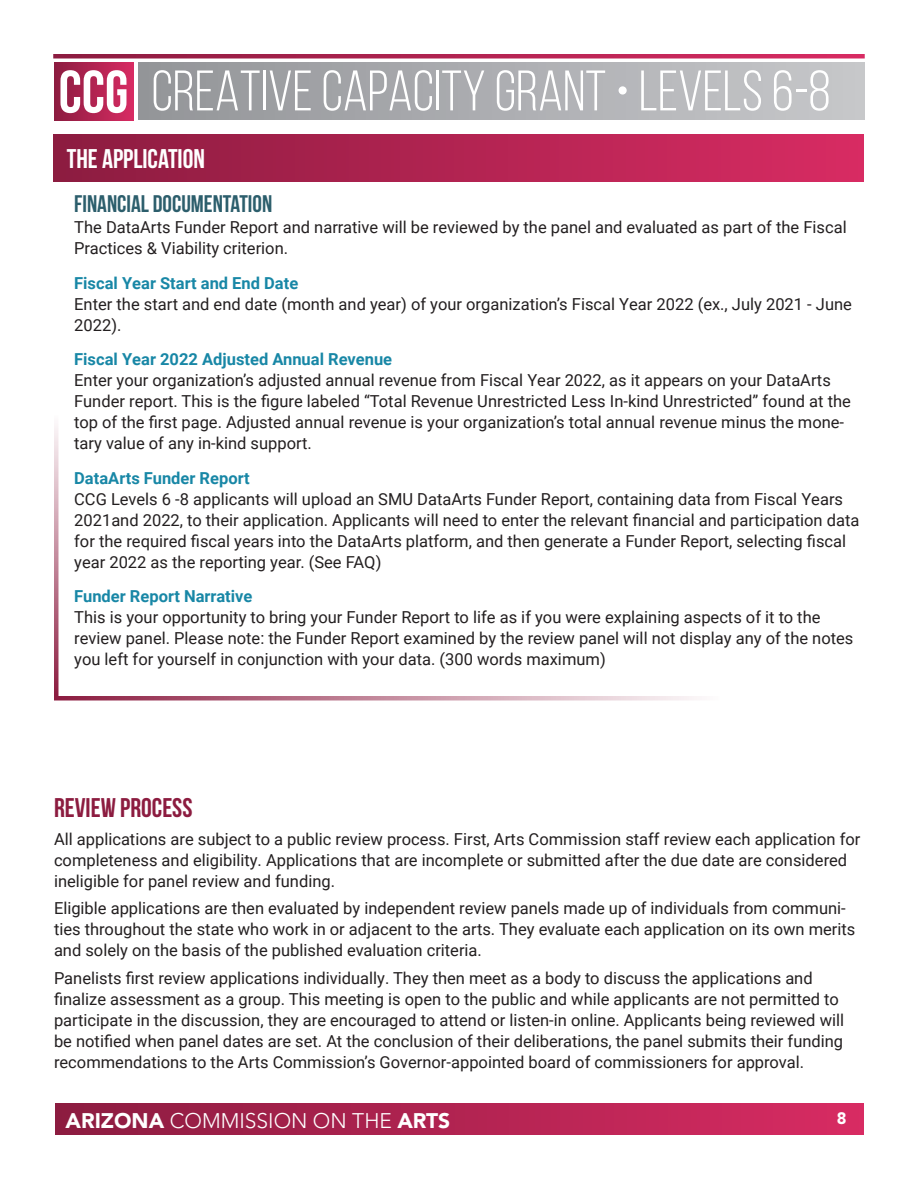
<style>
.page{position:relative;width:918px;height:1188px;background:#fff}
.page>*{position:absolute;margin:0;border:0;box-sizing:border-box;transform-origin:0 0}
.t1{font:57px "Bebas Neue";color:#fff}
.Header_3_white{font:700 27px "Bebas Neue";color:#fff}
.Header_2{font:700 27px "Bebas Neue";color:#8c1c40}
.Header_3{font:700 24px "Bebas Neue";color:#2c5e6c}
.t2{font:300 21px "Avenir LT Std";color:#fff}
.Body_1{font:16.5px/21px "Roboto";color:#231f20}
.Header_5{font:700 16.5px "Roboto";color:#1887a6}
.t3{font:900 16.5px "Avenir LT Std";color:#fff}
.s1{font-weight:700;font-size:60px}
.s2{font-weight:900}
</style>
<div class="page">
<div style="left:138px;top:63px;width:727px;height:57px;background:linear-gradient(to right,#939598,#c7c8ca)"></div>
<div style="left:54px;top:63px;width:79px;height:57px;background:linear-gradient(to right,#8c1c40,#d72b62)"></div>
<div style="left:55px;top:1104px;width:809px;height:31px;background:linear-gradient(to right,#8c1c40,#d82b63)"></div>
<svg style="left:53px;top:54px;width:812px;height:4px;background:#b12351"></svg>
<svg style="left:54px;top:426px;width:4px;height:270px"></svg>
<svg style="left:54px;top:696px;width:640px;height:4px;background:#c2879a"></svg>
<div style="left:53px;top:134px;width:811px;height:48px;background:linear-gradient(to right,#8c1c40,#d82b63)"></div>
<h1 class="t1" style="left:59px;top:60px;width:773px"><span class="s1">CCG</span> CREATIVE CAPACITY GRANT • LEVELS 6-8</h1>
<p class="Header_3_white" style="left:67px;top:144px;width:140px">THE APPLICATION</p>
<p class="Header_3" style="left:74px;top:191px;width:200px">FINANCIAL DOCUMENTATION</p>
<p class="Body_1" style="left:74px;top:217px;width:774px">The DataArts Funder Report and narrative will be reviewed by the panel and evaluated as part of the Fiscal<br>Practices &amp; Viability criterion.</p>
<p class="Header_5" style="left:74px;top:272px;width:226px">Fiscal Year Start and End Date</p>
<p class="Body_1" style="left:74px;top:293px;width:779px">Enter the start and end date (month and year) of your organization’s Fiscal Year 2022 (ex., July 2021 - June<br>2022).</p>
<p class="Header_5" style="left:74px;top:348px;width:319px">Fiscal Year 2022 Adjusted Annual Revenue</p>
<p class="Body_1" style="left:74px;top:370px;width:778px">Enter your organization’s adjusted annual revenue from Fiscal Year 2022, as it appears on your DataArts Funder report. This is the figure labeled “Total Revenue Unrestricted Less In-kind Unrestricted” found at the top of the first page. Adjusted annual revenue is your organization’s total annual revenue minus the mone&shy;tary value of any in-kind support.</p>
<p class="Header_5" style="left:74px;top:467px;width:177px">DataArts Funder Report</p>
<p class="Body_1" style="left:74px;top:488px;width:787px">CCG Levels 6 -8 applicants will upload an SMU DataArts Funder Report, containing data from Fiscal Years 2021and 2022, to their application. Applicants will need to enter the relevant financial and participation data for the required fiscal years into the DataArts platform, and then generate a Funder Report, selecting fiscal year 2022 as the reporting year. (See FAQ)</p>
<p class="Header_5" style="left:74px;top:585px;width:180px">Funder Report Narrative</p>
<p class="Body_1" style="left:74px;top:607px;width:781px">This is your opportunity to bring your Funder Report to life as if you were explaining aspects of it to the review panel. Please note: the Funder Report examined by the review panel will not display any of the notes you left for yourself in conjunction with your data. (300 words maximum)</p>
<p class="Header_2" style="left:54px;top:793px;width:140px">REVIEW PROCESS</p>
<p class="Body_1" style="left:54px;top:828px;width:808px">All applications are subject to a public review process. First, Arts Commission staff review each application for completeness and eligibility. Applications that are incomplete or submitted after the due date are considered ineligible for panel review and funding.</p>
<p class="Body_1" style="left:54px;top:897px;width:803px">Eligible applications are then evaluated by independent review panels made up of individuals from communi&shy;ties throughout the state who work in or adjacent to the arts. They evaluate each application on its own merits and solely on the basis of the published evaluation criteria.</p>
<p class="Body_1" style="left:54px;top:967px;width:792px">Panelists first review applications individually. They then meet as a body to discuss the applications and finalize assessment as a group. This meeting is open to the public and while applicants are not permitted to participate in the discussion, they are encouraged to attend or listen-in online. Applicants being reviewed will be notified when panel dates are set. At the conclusion of their deliberations, the panel submits their funding recommendations to the Arts Commission’s Governor-appointed board of commissioners for approval.</p>
<p class="t2" style="left:66px;top:1108px;width:386px"><span class="s2">ARIZONA</span> COMMISSION ON THE <span class="s2">ARTS</span></p>
<p class="t3" style="left:837px;top:1109px;width:11px">8</p>
</div>
